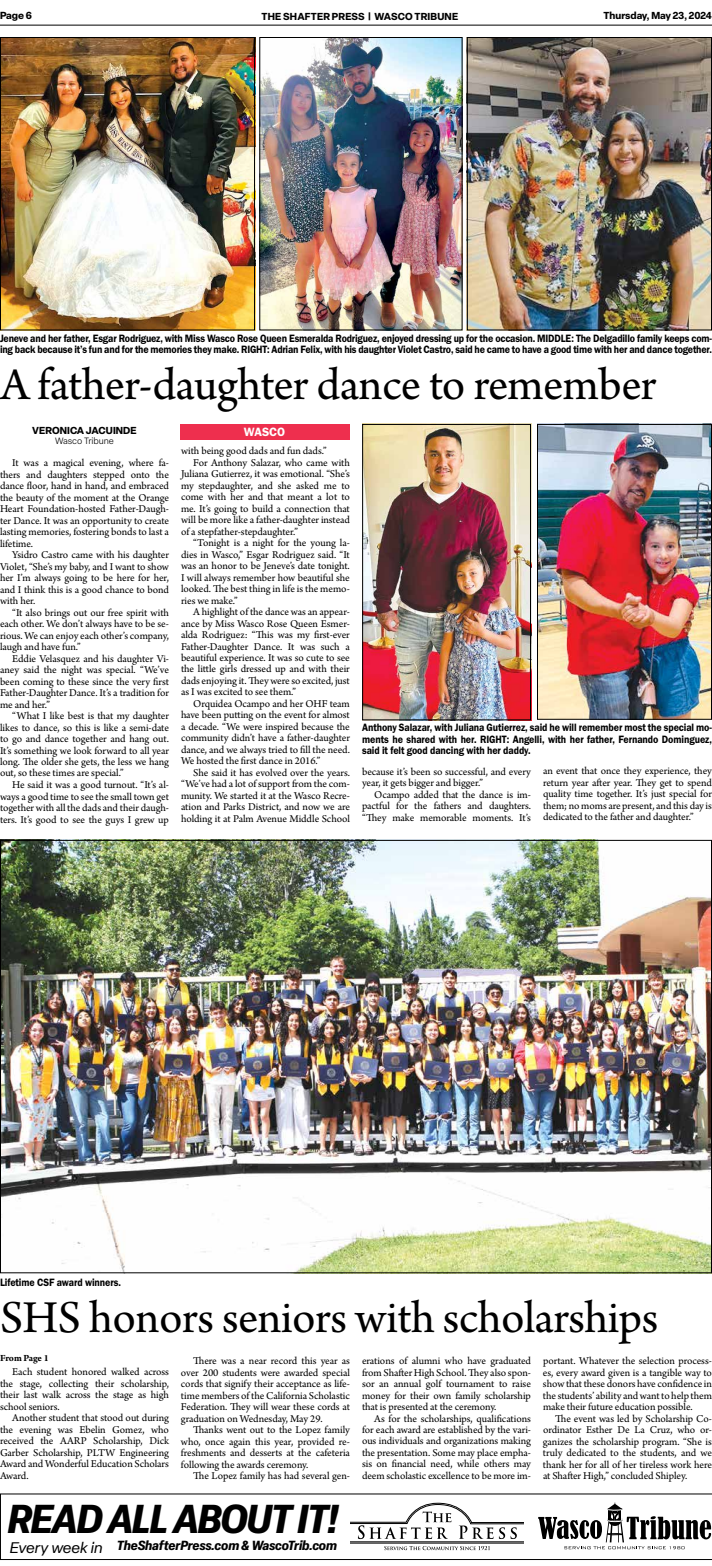
<style>
.page{position:relative;width:712px;height:1566px;background:#fff}
.page>*{position:absolute;margin:0;border:0;box-sizing:border-box;transform-origin:0 0}
.t1{font:48px "Arno Pro";letter-spacing:-.01em;color:#000}
.t2{font:italic 700 condensed 39.7px "Elza";letter-spacing:-.03em;color:#000;scale:1.11 1}
.t3{font:italic 700 condensed 13px "Elza";letter-spacing:-.01em;color:#000;scale:1.11 1}
.t4{font:12.5px "Franklin Gothic URW Dem";color:#fff}
.t5{font:11px/11.5px "Arno Pro";letter-spacing:-.005em;color:#000;text-align:justify}
.t6{font:11px/11.5px "Franklin Gothic URW Dem";letter-spacing:-.02em;color:#000;scale:.9 1}
.t7{font:700 10.1px "Elza";color:#000}
.t8{font:700 10px "Elza";letter-spacing:.01em;color:#000}
.t9{font:700 10px "Arno Pro";letter-spacing:-.015em;color:#000}
.t10{font:300 9px "Elza Text";letter-spacing:-.01em;color:#000}
.s1{font-size:9px}
.s2{font-weight:400;font-stretch:normal;font-size:15.1px}
</style>
<div class="page">
<hr style="left:0;top:25px;width:712px;height:1px;background:#000">
<div style="left:180px;top:424px;width:170px;height:15px;background:#ee2f4e"></div>
<img style="left:469px;top:39px;width:241px;height:289px">
<div style="left:467px;top:37px;width:245px;height:293px;border:1px solid #000"></div>
<img style="left:261px;top:39px;width:200px;height:289px">
<div style="left:259px;top:37px;width:204px;height:293px;border:1px solid #000"></div>
<img style="left:2px;top:39px;width:251px;height:289px">
<div style="left:0;top:37px;width:255px;height:293px;border:1px solid #000"></div>
<img style="left:364px;top:426px;width:165px;height:292px">
<div style="left:362px;top:424px;width:169px;height:296px;border:1px solid #000"></div>
<img style="left:539px;top:426px;width:171px;height:292px">
<div style="left:537px;top:424px;width:175px;height:296px;border:1px solid #000"></div>
<img style="left:2px;top:842px;width:708px;height:429px">
<svg style="left:0;top:1494px;width:712px;height:66px"></svg>
<svg style="left:384px;top:1546px;width:106px;height:4px"></svg>
<svg style="left:350px;top:1503px;width:174px;height:36px"></svg>
<hr style="left:350px;top:1543px;width:174px;height:1px;background:#000">
<hr style="left:350px;top:1542px;width:174px;height:1px;background:#000">
<svg style="left:538px;top:1503px;width:173px;height:46px"></svg>
<p class="t8" style="left:262px;top:9px;width:198px">THE SHAFTER PRESS <span class="s1">|</span> WASCO TRIBUNE</p>
<p class="t7" style="left:0;top:9px;width:33px">Page 6</p>
<p class="t8" style="left:604px;top:9px;width:110px">Thursday, May 23, 2024</p>
<p class="t6" style="left:0;top:332px;width:793px">Jeneve and her father, Esgar Rodriguez, with Miss Wasco Rose Queen Esmeralda Rodriguez, enjoyed dressing up for the occasion. MIDDLE: The Delgadillo family keeps com&shy;ing back because it’s fun and for the memories they make. RIGHT: Adrian Felix, with his daughter Violet Castro, said he came to have a good time with her and dance together.</p>
<h1 class="t1" style="left:0;top:357px;width:658px">A father-daughter dance to remember</h1>
<p class="t4" style="left:244px;top:424px;width:43px">WASCO</p>
<p class="t8" style="left:32px;top:423px;width:106px">VERONICA JACUINDE</p>
<p class="t10" style="left:55px;top:435px;width:60px">Wasco Tribune</p>
<p class="t5" style="left:0;top:458px;width:171px;text-indent:12px">It was a magical evening, where fa&shy;thers and daughters stepped onto the dance floor, hand in hand, and embraced the beauty of the moment at the Orange Heart Foundation-hosted Father-Daugh&shy;ter Dance. It was an opportunity to create lasting memories, fostering bonds to last a lifetime.</p>
<p class="t5" style="left:0;top:550px;width:171px;text-indent:12px">Ysidro Castro came with his daughter Violet, “She’s my baby, and I want to show her I’m always going to be here for her, and I think this is a good chance to bond with her.</p>
<p class="t5" style="left:0;top:607px;width:171px;text-indent:12px">“It also brings out our free spirit with each other. We don’t always have to be se&shy;rious. We can enjoy each other’s company, laugh and have fun.”</p>
<p class="t5" style="left:0;top:653px;width:171px;text-indent:12px">Eddie Velasquez and his daughter Vi&shy;aney said the night was special. “We’ve been coming to these since the very first Father-Daughter Dance. It’s a tradition for me and her.”</p>
<p class="t5" style="left:0;top:711px;width:171px;text-indent:12px">“What I like best is that my daughter likes to dance, so this is like a semi-date to go and dance together and hang out.<br>It’s something we look forward to all year long. The older she gets, the less we hang out, so these times are special.”</p>
<p class="t5" style="left:0;top:780px;width:171px;text-indent:12px">He said it was a good turnout. “It’s al&shy;ways a good time to see the small town get together with all the dads and their daugh&shy;ters. It’s good to see the guys I grew up</p>
<p class="t5" style="left:181px;top:446px;width:147px">with being good dads and fun dads.”</p>
<p class="t5" style="left:193px;top:457px;width:158px">For Anthony Salazar, who came with</p>
<p class="t5" style="left:181px;top:469px;width:170px">Juliana Gutierrez, it was emotional. “She’s</p>
<p class="t5" style="left:181px;top:480px;width:170px">my stepdaughter, and she asked me to</p>
<p class="t5" style="left:181px;top:492px;width:170px">come with her and that meant a lot to</p>
<p class="t5" style="left:181px;top:503px;width:170px">me. It’s going to build a connection that</p>
<p class="t5" style="left:181px;top:515px;width:170px">will be more like a father-daughter instead</p>
<p class="t5" style="left:181px;top:526px;width:119px">of a stepfather-stepdaughter.”</p>
<p class="t5" style="left:193px;top:538px;width:158px">“Tonight is a night for the young la-</p>
<p class="t5" style="left:181px;top:549px;width:170px">dies in Wasco,” Esgar Rodriguez said. “It</p>
<p class="t5" style="left:181px;top:561px;width:170px">was an honor to be Jeneve’s date tonight.</p>
<p class="t5" style="left:181px;top:572px;width:170px">I will always remember how beautiful she</p>
<p class="t5" style="left:181px;top:584px;width:170px">looked. The best thing in life is the memo-</p>
<p class="t5" style="left:181px;top:595px;width:58px">ries we make.”</p>
<p class="t5" style="left:193px;top:607px;width:158px">A highlight of the dance was an appear-</p>
<p class="t5" style="left:181px;top:618px;width:170px">ance by Miss Wasco Rose Queen Esmer-</p>
<p class="t5" style="left:181px;top:630px;width:170px">alda Rodriguez: “This was my first-ever</p>
<p class="t5" style="left:181px;top:641px;width:170px">Father-Daughter Dance. It was such a</p>
<p class="t5" style="left:181px;top:653px;width:170px">beautiful experience. It was so cute to see</p>
<p class="t5" style="left:181px;top:664px;width:170px">the little girls dressed up and with their</p>
<p class="t5" style="left:181px;top:676px;width:170px">dads enjoying it. They were so excited, just</p>
<p class="t5" style="left:181px;top:687px;width:117px">as I was excited to see them.”</p>
<p class="t5" style="left:193px;top:699px;width:158px">Orquidea Ocampo and her OHF team</p>
<p class="t5" style="left:181px;top:710px;width:170px">have been putting on the event for almost</p>
<p class="t5" style="left:181px;top:721px;width:170px">a decade. “We were inspired because the</p>
<p class="t5" style="left:181px;top:733px;width:170px">community didn’t have a father-daughter</p>
<p class="t5" style="left:181px;top:744px;width:170px">dance, and we always tried to fill the need.</p>
<p class="t5" style="left:181px;top:756px;width:141px">We hosted the first dance in 2016.”</p>
<p class="t5" style="left:193px;top:767px;width:158px">She said it has evolved over the years.</p>
<p class="t5" style="left:181px;top:779px;width:170px">“We’ve had a lot of support from the com-</p>
<p class="t5" style="left:181px;top:790px;width:171px">munity. We started it at the Wasco Recre-</p>
<p class="t5" style="left:181px;top:802px;width:171px">ation and Parks District, and now we are</p>
<p class="t5" style="left:181px;top:813px;width:170px">holding it at Palm Avenue Middle School</p>
<p class="t6" style="left:362px;top:722px;width:390px;text-align:justify">Anthony Salazar, with Juliana Gutierrez, said he will remember most the special mo&shy;ments he shared with her. RIGHT: Angelli, with her father, Fernando Dominguez, said it felt good dancing with her daddy.</p>
<p class="t5" style="left:543px;top:766px;width:171px">an event that once they experience, they return year after year. They get to spend quality time together. It’s just special for them; no moms are present, and this day is dedicated to the father and daughter.”</p>
<p class="t5" style="left:362px;top:766px;width:171px">because it’s been so successful, and every year, it gets bigger and bigger.”</p>
<p class="t5" style="left:362px;top:789px;width:171px;text-indent:12px">Ocampo added that the dance is im&shy;pactful for the fathers and daughters. “They make memorable moments. It’s</p>
<p class="t6" style="left:0;top:1277px;width:136px">Lifetime CSF award winners.</p>
<h1 class="t1" style="left:0;top:1290px;width:660px">SHS honors seniors with scholarships</h1>
<p class="t9" style="left:0;top:1353px;width:50px">From Page 1</p>
<p class="t5" style="left:543px;top:1355px;width:171px">portant. Whatever the selection process&shy;es, every award given is a tangible way to show that these donors have confidence in the students’ ability and want to help them make their future education possible.</p>
<p class="t5" style="left:543px;top:1413px;width:171px;text-indent:12px">The event was led by Scholarship Co&shy;ordinator Esther De La Cruz, who or&shy;ganizes the scholarship program. “She is truly dedicated to the students, and we thank her for all of her tireless work here at Shafter High,” concluded Shipley.</p>
<p class="t5" style="left:362px;top:1356px;width:171px">erations of alumni who have graduated from Shafter High School. They also spon&shy;sor an annual golf tournament to raise money for their own family scholarship that is presented at the ceremony.</p>
<p class="t5" style="left:362px;top:1413px;width:171px;text-indent:12px">As for the scholarships, qualifications for each award are established by the vari&shy;ous individuals and organizations making the presentation. Some may place empha&shy;sis on financial need, while others may deem scholastic excellence to be more im-</p>
<p class="t5" style="left:181px;top:1356px;width:171px;text-indent:12px">There was a near record this year as over 200 students were awarded special cords that signify their acceptance as life&shy;time members of the California Scholastic Federation. They will wear these cords at graduation on Wednesday, May 29.</p>
<p class="t5" style="left:181px;top:1425px;width:171px;text-indent:12px">Thanks went out to the Lopez family who, once again this year, provided re&shy;freshments and desserts at the cafeteria following the awards ceremony.</p>
<p class="t5" style="left:193px;top:1471px;width:158px">The Lopez family has had several gen-</p>
<p class="t5" style="left:0;top:1367px;width:171px;text-indent:12px">Each student honored walked across the stage, collecting their scholarship, their last walk across the stage as high school seniors.</p>
<p class="t5" style="left:0;top:1413px;width:171px;text-indent:12px">Another student that stood out during the evening was Ebelin Gomez, who received the AARP Scholarship, Dick Garber Scholarship, PLTW Engineering Award and Wonderful Education Scholars Award.</p>
<h2 class="t2" style="left:8px;top:1491px;width:299px">READ ALL ABOUT IT!</h2>
<p class="t3" style="left:10px;top:1536px;width:296px"><span class="s2">Every week in</span> TheShafterPress.com &amp; WascoTrib.com</p>
</div>
